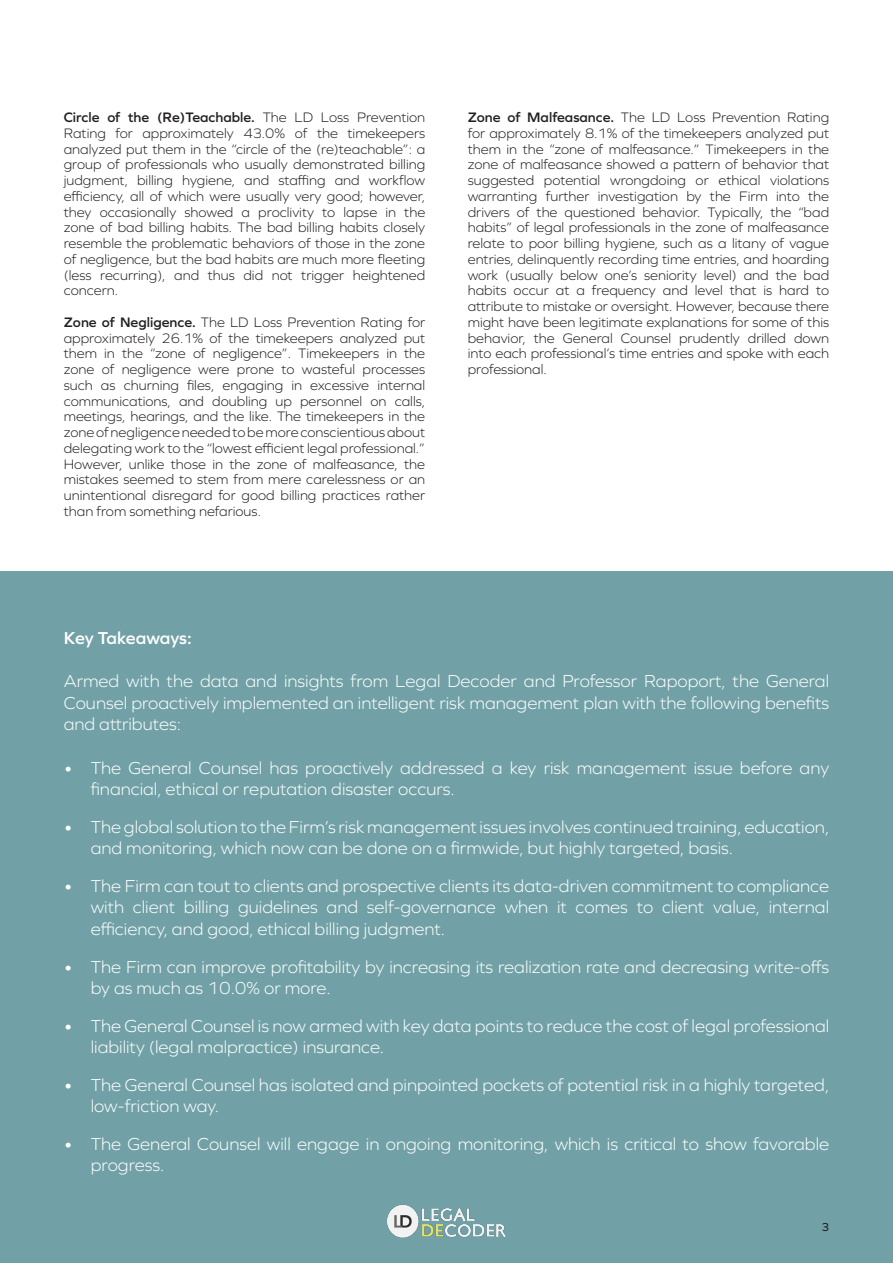
<style>
.page{position:relative;width:893px;height:1263px;background:#fff}
.page>*{position:absolute;margin:0;border:0;box-sizing:border-box;transform-origin:0 0}
.t1{font:300 18px/21.6px "Graphie";color:#fff}
.t2{font:600 18px "Graphie";letter-spacing:-.01em;color:#fff}
.Body{font:300 14.25px/15.8px "Graphie";color:#231f20;text-align:justify}
.t3{font:12px "Graphie";color:#231f20}
.s1{font-weight:600}
</style>
<div class="page">
<div style="left:0;top:572px;width:893px;height:691px;background:#71a1a6"></div>
<img style="left:387px;top:1204px;width:119px;height:34px">
<p class="Body" style="left:64px;top:109px;width:363px"><span class="s1">Circle of the (Re)Teachable.</span> The LD Loss Prevention Rating for approximately 43.0% of the timekeepers analyzed put them in the “circle of the (re)teachable”: a group of professionals who usually demonstrated billing judgment, billing hygiene, and staffing and workflow efficiency, all of which were usually very good; however, they occasionally showed a proclivity to lapse in the zone of bad billing habits. The bad billing habits closely resemble the problematic behaviors of those in the zone of negligence, but the bad habits are much more fleeting (less recurring), and thus did not trigger heightened concern.</p>
<p class="Body" style="left:64px;top:314px;width:363px"><span class="s1">Zone of Negligence.</span> The LD Loss Prevention Rating for approximately 26.1% of the timekeepers analyzed put them in the “zone of negligence”. Timekeepers in the zone of negligence were prone to wasteful processes such as churning files, engaging in excessive internal communications, and doubling up personnel on calls, meetings, hearings, and the like. The timekeepers in the zone of negligence needed to be more conscientious about delegating work to the “lowest efficient legal professional.” However, unlike those in the zone of malfeasance, the mistakes seemed to stem from mere carelessness or an unintentional disregard for good billing practices rather than from something nefarious.</p>
<p class="Body" style="left:468px;top:109px;width:363px"><span class="s1">Zone of Malfeasance.</span> The LD Loss Prevention Rating for approximately 8.1% of the timekeepers analyzed put them in the “zone of malfeasance.” Timekeepers in the zone of malfeasance showed a pattern of behavior that suggested potential wrongdoing or ethical violations warranting further investigation by the Firm into the drivers of the questioned behavior. Typically, the “bad habits” of legal professionals in the zone of malfeasance relate to poor billing hygiene, such as a litany of vague entries, delinquently recording time entries, and hoarding work (usually below one’s seniority level) and the bad habits occur at a frequency and level that is hard to attribute to mistake or oversight. However, because there might have been legitimate explanations for some of this behavior, the General Counsel prudently drilled down into each professional’s time entries and spoke with each professional.</p>
<p class="t2" style="left:64px;top:627px;width:130px">Key Takeaways:</p>
<p class="t1" style="left:64px;top:670px;width:767px;text-align:justify">Armed with the data and insights from Legal Decoder and Professor Rapoport, the General Counsel proactively implemented an intelligent risk management plan with the following benefits and attributes:</p>
<p class="t1" style="left:91px;top:756px;width:740px;text-indent:-27px">• The General Counsel has proactively addressed a key risk management issue before any financial, ethical or reputation disaster occurs.</p>
<p class="t1" style="left:91px;top:815px;width:740px;text-indent:-27px">• The global solution to the Firm’s risk management issues involves continued training, education, and monitoring, which now can be done on a firmwide, but highly targeted, basis.</p>
<p class="t1" style="left:91px;top:875px;width:740px;text-align:justify;text-indent:-27px">• The Firm can tout to clients and prospective clients its data-driven commitment to compliance with client billing guidelines and self-governance when it comes to client value, internal efficiency, and good, ethical billing judgment.</p>
<p class="t1" style="left:91px;top:955px;width:740px;text-indent:-27px">• The Firm can improve profitability by increasing its realization rate and decreasing write-offs by as much as 10.0% or more.</p>
<p class="t1" style="left:91px;top:1014px;width:740px;text-indent:-27px">• The General Counsel is now armed with key data points to reduce the cost of legal professional liability (legal malpractice) insurance.</p>
<p class="t1" style="left:91px;top:1073px;width:740px;text-indent:-27px">• The General Counsel has isolated and pinpointed pockets of potential risk in a highly targeted, low-friction way.</p>
<p class="t1" style="left:91px;top:1133px;width:740px;text-indent:-27px">• The General Counsel will engage in ongoing monitoring, which is critical to show favorable progress.</p>
<p class="t3" style="left:821px;top:1220px;width:9px">3</p>
</div>
